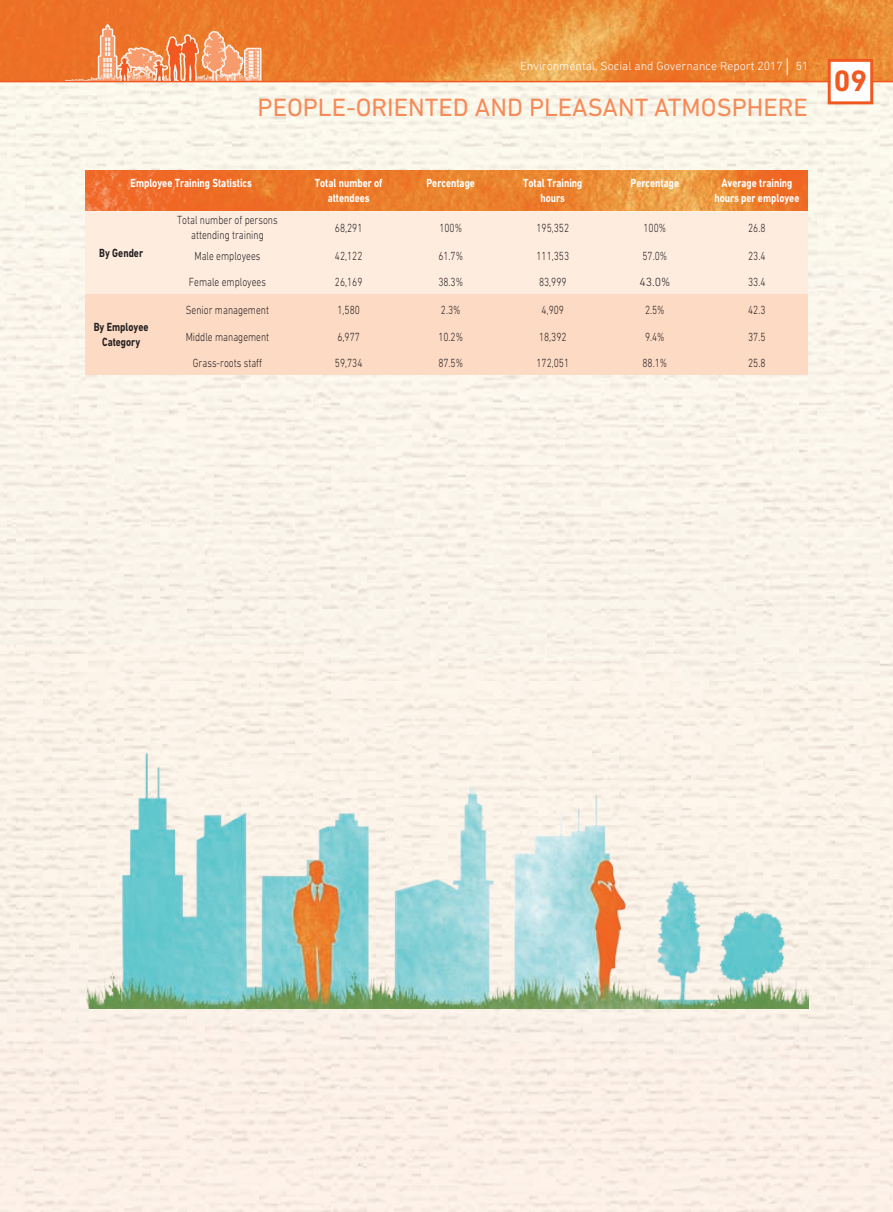
<style>
.page{position:relative;width:893px;height:1212px;background:#fff}
.page>*{position:absolute;margin:0;border:0;box-sizing:border-box;transform-origin:0 0}
.t1{font:700 30px "DIN Next LT Pro";color:#f15921}
.t2{font:25.5px "DIN Next LT Pro";color:#f68a58}
._1__內文{font:300 12px/15px "DIN Next LT Pro";color:#231f20;text-align:center;scale:.8 1}
._1__內文-2{font:700 12px/15px "DIN Next LT Pro";color:#fff;text-align:center;scale:.8 1}
.t3{font:300 12px "DIN Next LT Pro";color:#fff}
._1__內文-3{font:700 12px/15px "DIN Next LT Pro";color:#231f20;text-align:center;scale:.8 1}
._1__內文-4{font:300 12px "DIN Next LT Pro";color:#231f20}
</style>
<div class="page">
<img style="left:0;top:82px;width:893px;height:1130px">
<img style="left:0;top:0;width:893px;height:81px">
<svg style="left:58px;top:24px;width:204px;height:57px;background:#f09058"></svg>
<hr style="left:0;top:81px;width:893px;height:1px;background:#f15921">
<div style="left:829px;top:60px;width:43px;height:43px;background:#fff"></div>
<div style="left:828px;top:59px;width:45px;height:45px;border:3px solid #f15921"></div>
<svg style="left:787px;top:58px;width:1px;height:17px"></svg>
<div style="left:85px;top:212px;width:723px;height:82px;background:#feecdf"></div>
<div style="left:85px;top:294px;width:723px;height:81px;background:#fddac4"></div>
<img style="left:85px;top:170px;width:723px;height:41px">
<img style="left:85px;top:753px;width:723px;height:255px">
<p class="t3" style="left:520px;top:59px;width:290px">Environmental, Social and Governance Report 2017 51</p>
<h2 class="t2" style="left:258px;top:93px;width:552px">PEOPLE-ORIENTED AND PLEASANT ATMOSPHERE</h2>
<p class="_1__內文-2" style="left:131px;top:176px;width:153px">Employee Training Statistics</p>
<p class="_1__內文-2" style="left:315px;top:176px;width:86px">Total number of attendees</p>
<p class="_1__內文-2" style="left:426px;top:176px;width:62px">Percentage</p>
<p class="_1__內文-2" style="left:523px;top:176px;width:76px">Total Training hours</p>
<p class="_1__內文-2" style="left:631px;top:176px;width:62px">Percentage</p>
<p class="_1__內文-2" style="left:714px;top:176px;width:108px">Average training hours per employee</p>
<p class="_1__內文-3" style="left:99px;top:245px;width:56px">By Gender</p>
<p class="_1__內文-3" style="left:94px;top:319px;width:70px">By Employee<br>Category</p>
<p class="_1__內文" style="left:177px;top:213px;width:127px">Total number of persons attending training</p>
<p class="_1__內文" style="left:335px;top:220px;width:36px">68,291</p>
<p class="_1__內文" style="left:439px;top:220px;width:30px">100%</p>
<p class="_1__內文" style="left:536px;top:220px;width:42px">195,352</p>
<p class="_1__內文" style="left:643px;top:220px;width:30px">100%</p>
<p class="_1__內文" style="left:748px;top:220px;width:23px">26.8</p>
<p class="_1__內文" style="left:194px;top:249px;width:84px">Male employees</p>
<p class="_1__內文" style="left:335px;top:249px;width:36px">42,122</p>
<p class="_1__內文" style="left:438px;top:249px;width:33px">61.7%</p>
<p class="_1__內文" style="left:536px;top:249px;width:42px">111,353</p>
<p class="_1__內文" style="left:642px;top:249px;width:33px">57.0%</p>
<p class="_1__內文" style="left:748px;top:249px;width:23px">23.4</p>
<p class="_1__內文" style="left:189px;top:274px;width:98px">Female employees</p>
<p class="_1__內文" style="left:335px;top:274px;width:36px">26,169</p>
<p class="_1__內文" style="left:438px;top:274px;width:33px">38.3%</p>
<p class="_1__內文" style="left:539px;top:274px;width:36px">83,999</p>
<p class="_1__內文-4" style="left:639px;top:275px;width:33px">43.0%</p>
<p class="_1__內文" style="left:748px;top:274px;width:23px">33.4</p>
<p class="_1__內文" style="left:186px;top:302px;width:106px">Senior management</p>
<p class="_1__內文" style="left:337px;top:302px;width:30px">1,580</p>
<p class="_1__內文" style="left:441px;top:302px;width:26px">2.3%</p>
<p class="_1__內文" style="left:542px;top:302px;width:30px">4,909</p>
<p class="_1__內文" style="left:645px;top:302px;width:26px">2.5%</p>
<p class="_1__內文" style="left:748px;top:302px;width:23px">42.3</p>
<p class="_1__內文" style="left:186px;top:329px;width:106px">Middle management</p>
<p class="_1__內文" style="left:337px;top:329px;width:30px">6,977</p>
<p class="_1__內文" style="left:438px;top:329px;width:33px">10.2%</p>
<p class="_1__內文" style="left:539px;top:329px;width:36px">18,392</p>
<p class="_1__內文" style="left:645px;top:329px;width:26px">9.4%</p>
<p class="_1__內文" style="left:748px;top:329px;width:23px">37.5</p>
<p class="_1__內文" style="left:193px;top:355px;width:88px">Grass-roots staff</p>
<p class="_1__內文" style="left:335px;top:355px;width:36px">59,734</p>
<p class="_1__內文" style="left:438px;top:355px;width:33px">87.5%</p>
<p class="_1__內文" style="left:536px;top:355px;width:42px">172,051</p>
<p class="_1__內文" style="left:642px;top:355px;width:33px">88.1%</p>
<p class="_1__內文" style="left:748px;top:355px;width:23px">25.8</p>
<h1 class="t1" style="left:834px;top:64px;width:35px">09</h1>
</div>
